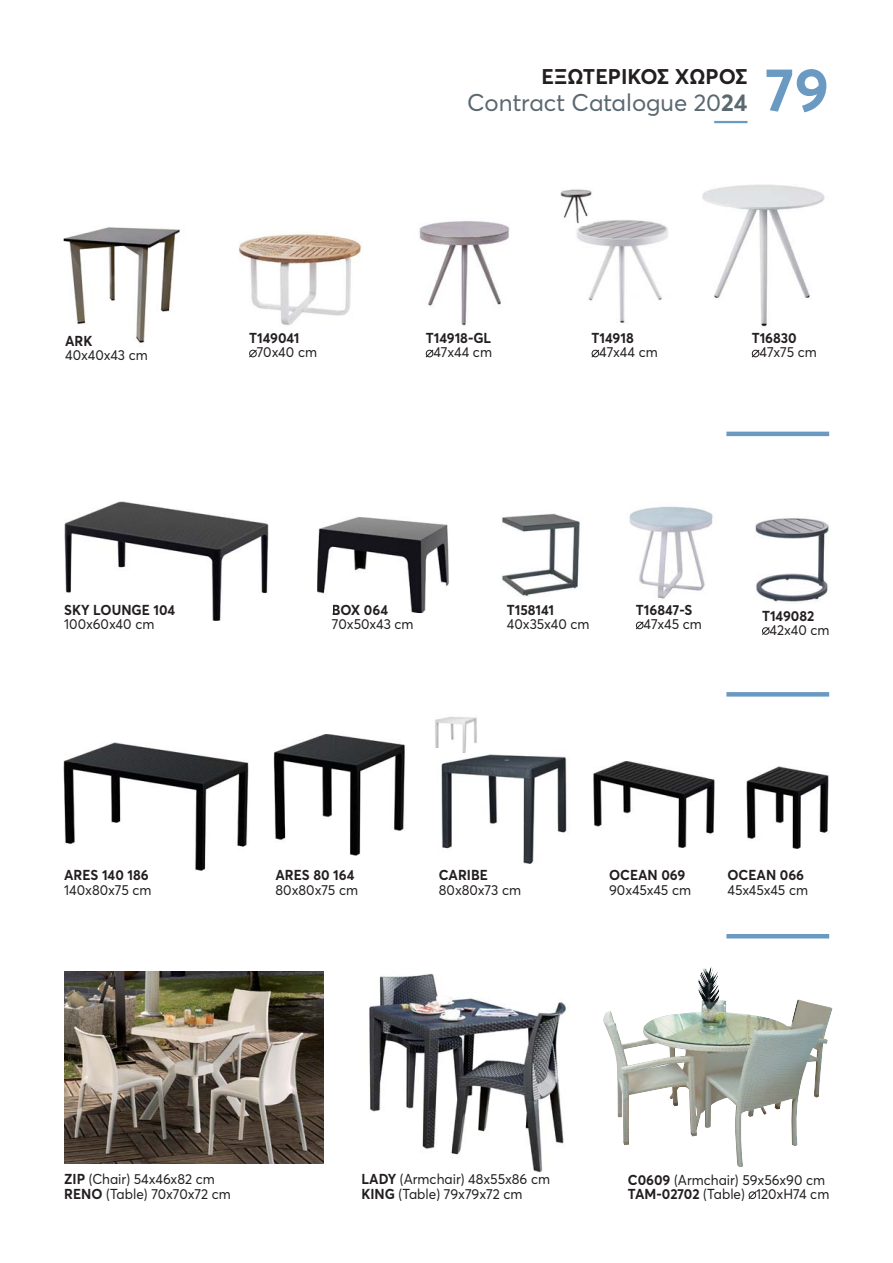
<style>
.page{position:relative;width:893px;height:1263px;background:#fff}
.page>*{position:absolute;margin:0;border:0;box-sizing:border-box;transform-origin:0 0}
.t1{font:700 60px "Averta";color:#6a9ac1}
.t2{font:24px "Averta Demo PE Cutted Demo";color:#5a6870}
.t3{font:700 21px "Averta";color:#231f20}
.t4{font:14.25px/15px "Averta Demo PE Cutted Demo";color:#231f20;scale:.95 1}
.t5{font:700 14.25px "Averta";color:#231f20;scale:.95 1}
.s1{font-family:"Averta";font-weight:700}
</style>
<div class="page">
<hr style="left:714px;top:121px;width:33px;height:2px;background:#6a9ac1">
<img style="left:603px;top:967px;width:230px;height:200px">
<img style="left:577px;top:220px;width:91px;height:103px">
<img style="left:419px;top:221px;width:91px;height:105px">
<img style="left:560px;top:189px;width:32px;height:29px">
<img style="left:570px;top:214px;width:23px;height:11px">
<img style="left:702px;top:184px;width:123px;height:143px">
<svg style="left:751px;top:349px;width:9px;height:9px"></svg>
<svg style="left:591px;top:349px;width:9px;height:9px"></svg>
<svg style="left:425px;top:349px;width:9px;height:9px"></svg>
<img style="left:238px;top:234px;width:124px;height:91px">
<svg style="left:249px;top:349px;width:8px;height:9px"></svg>
<img style="left:502px;top:513px;width:78px;height:84px">
<img style="left:755px;top:518px;width:74px;height:84px">
<svg style="left:762px;top:627px;width:8px;height:8px"></svg>
<img style="left:63px;top:743px;width:186px;height:128px">
<img style="left:273px;top:734px;width:132px;height:122px">
<img style="left:441px;top:754px;width:126px;height:110px">
<img style="left:435px;top:716px;width:42px;height:33px">
<img style="left:462px;top:749px;width:4px;height:4px">
<img style="left:746px;top:766px;width:83px;height:82px">
<img style="left:593px;top:761px;width:122px;height:87px">
<img style="left:64px;top:502px;width:205px;height:119px">
<img style="left:317px;top:517px;width:132px;height:96px">
<img style="left:333px;top:605px;width:55px;height:8px">
<img style="left:629px;top:506px;width:84px;height:93px">
<svg style="left:635px;top:621px;width:9px;height:9px"></svg>
<img style="left:64px;top:972px;width:260px;height:191px">
<img style="left:369px;top:973px;width:197px;height:200px">
<div style="left:579px;top:1158px;width:148px;height:16px;background:#fff"></div>
<img style="left:63px;top:227px;width:117px;height:116px">
<img style="left:65px;top:335px;width:27px;height:8px">
<hr style="left:726px;top:432px;width:103px;height:4px;background:#6a9ac1">
<hr style="left:726px;top:934px;width:103px;height:4px;background:#6a9ac1">
<div style="left:726px;top:692px;width:103px;height:5px;background:#6a9ac1"></div>
<svg style="left:748px;top:1191px;width:9px;height:8px"></svg>
<p class="t5" style="left:65px;top:335px;width:30px">ARK</p>
<p class="t4" style="left:81px;top:348px;width:33px">x x</p>
<p class="t4" style="left:65px;top:348px;width:89px">40 40 43 cm</p>
<p class="t5" style="left:249px;top:333px;width:54px">T149041</p>
<p class="t4" style="left:257px;top:346px;width:65px">70x40 cm</p>
<h3 class="t3" style="left:542px;top:68px;width:207px">ΕΞΩΤΕΡΙΚΟΣ ΧΩΡΟΣ</h3>
<h2 class="t2" style="left:467px;top:91px;width:282px">Contract Catalogue 20<span class="s1">24</span></h2>
<h1 class="t1" style="left:765px;top:67px;width:66px">79</h1>
<p class="t5" style="left:426px;top:333px;width:70px">T14918-GL</p>
<p class="t4" style="left:433px;top:346px;width:63px">47x44 cm</p>
<p class="t5" style="left:592px;top:333px;width:46px">T14918</p>
<p class="t4" style="left:599px;top:346px;width:63px">47x44 cm</p>
<p class="t5" style="left:752px;top:333px;width:49px">T16830</p>
<p class="t4" style="left:759px;top:346px;width:62px">47x75 cm</p>
<p class="t5" style="left:64px;top:604px;width:118px">SKY LOUNGE 104</p>
<p class="t4" style="left:64px;top:617px;width:96px">100x60x40 cm</p>
<p class="t5" style="left:64px;top:870px;width:90px">ARES 140 186</p>
<p class="t4" style="left:64px;top:883px;width:93px">140x80x75 cm</p>
<p class="t5" style="left:332px;top:604px;width:61px">BOX 064</p>
<p class="t4" style="left:332px;top:617px;width:87px">70x50x43 cm</p>
<p class="t5" style="left:507px;top:604px;width:51px">T158141</p>
<p class="t4" style="left:507px;top:617px;width:89px">40x35x40 cm</p>
<p class="t5" style="left:636px;top:604px;width:61px">T16847-S</p>
<p class="t4" style="left:643px;top:617px;width:63px">47x45 cm</p>
<p class="t5" style="left:762px;top:610px;width:57px">T149082</p>
<p class="t4" style="left:770px;top:623px;width:65px">42x40 cm</p>
<p class="t5" style="left:276px;top:870px;width:85px">ARES 80 164</p>
<p class="t4" style="left:276px;top:883px;width:88px">80x80x75 cm</p>
<p class="t5" style="left:439px;top:870px;width:53px">CARIBE</p>
<p class="t4" style="left:439px;top:883px;width:88px">80x80x73 cm</p>
<p class="t5" style="left:609px;top:870px;width:82px">OCEAN 069</p>
<p class="t4" style="left:609px;top:883px;width:88px">90x45x45 cm</p>
<p class="t5" style="left:727px;top:870px;width:82px">OCEAN 066</p>
<p class="t4" style="left:727px;top:883px;width:86px">45x45x45 cm</p>
<p class="t4" style="left:64px;top:1172px;width:177px"><span class="s1">ZIP</span> (Chair) 54x46x82 cm<br><span class="s1">RENO</span> (Table) 70x70x72 cm</p>
<p class="t4" style="left:361px;top:1172px;width:200px"><span class="s1">LADY</span> (Armc air 48x55x8 cm<br><span class="s1">KING</span> (Table) 79x79x72 cm</p>
<p class="t4" style="left:437px;top:1172px;width:31px">h )</p>
<p class="t4" style="left:520px;top:1172px;width:10px">6</p>
<p class="t4" style="left:628px;top:1173px;width:213px;line-height:14.2px"><span class="s1">C0609</span> (Armchair) 59x56x90 cm<br><span class="s1">TAM-02702</span> (Table) 120xH74 cm</p>
</div>
